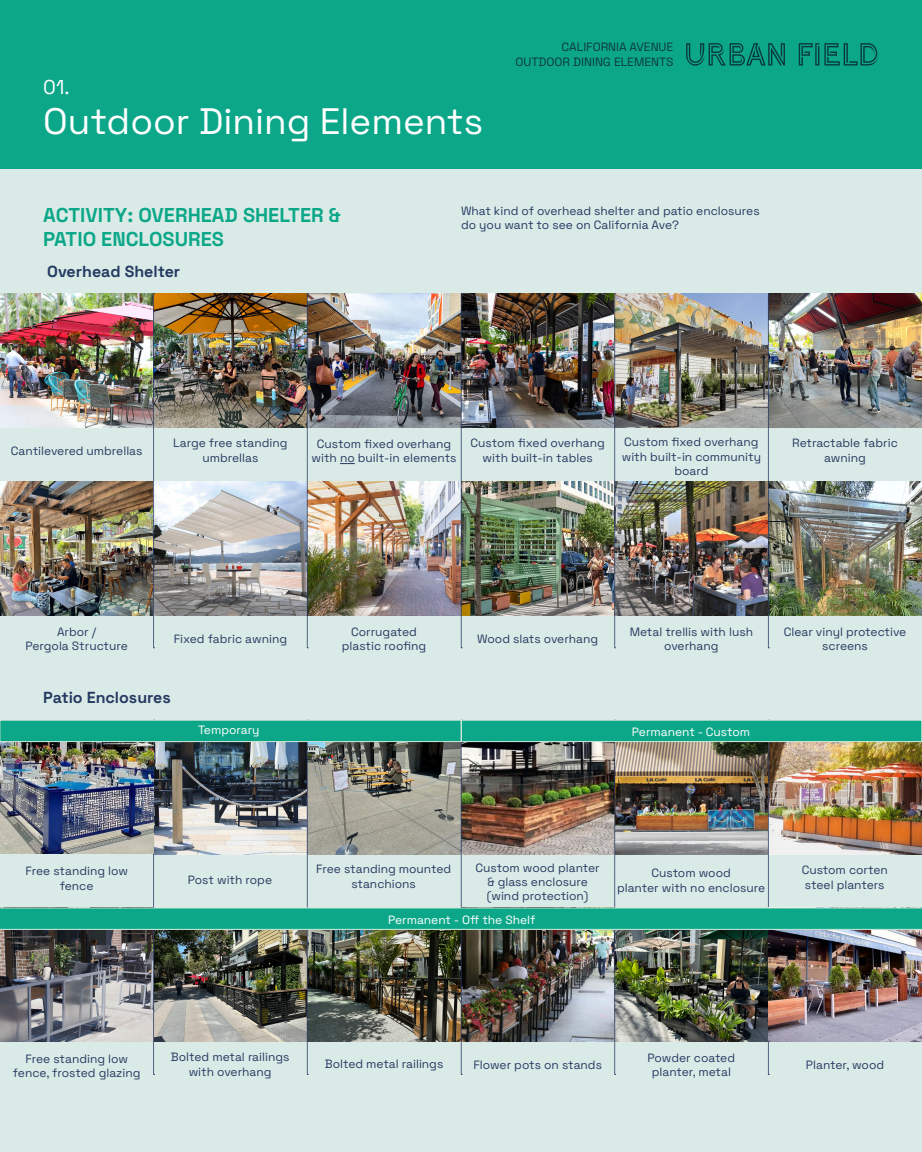
<style>
.page{position:relative;width:922px;height:1152px;background:#fff}
.page>*{position:absolute;margin:0;border:0;box-sizing:border-box;transform-origin:0 0}
.Page_Heading{font:36.8px "Space Grotesk";color:#fff}
.Medium_Heading{font:700 20px/24px "Space Grotesk";color:#0ca789}
.Medium_Heading-2{font:20px "Space Grotesk";color:#fff}
.Small_Heading{font:700 16px "Space Grotesk";color:#253a63}
.t1{font:12px/14.4px "Space Grotesk";color:#293b63;text-align:center}
.t2{font:12px/14.4px "Space Grotesk";color:#253a63}
.t3{font:12px "Space Grotesk";color:#fff}
.t4{font:12px/14.4px "Space Grotesk";color:#0c3b3c;text-align:right}
</style>
<div class="page">
<div style="left:0;top:0;width:922px;height:169px;background:#0ca789"></div>
<div style="left:0;top:169px;width:922px;height:983px;background:#daebe7"></div>
<svg style="left:686px;top:43px;width:99px;height:23px"></svg>
<svg style="left:798px;top:43px;width:80px;height:23px"></svg>
<img style="left:0;top:294px;width:153px;height:134px">
<img style="left:155px;top:294px;width:152px;height:134px">
<img style="left:308px;top:294px;width:153px;height:134px">
<img style="left:462px;top:294px;width:152px;height:134px">
<img style="left:616px;top:294px;width:152px;height:134px">
<img style="left:769px;top:294px;width:152px;height:134px">
<img style="left:0;top:481px;width:153px;height:134px">
<svg style="left:155px;top:481px;width:152px;height:134px;background:#b1b2b5"></svg>
<img style="left:308px;top:481px;width:153px;height:134px">
<img style="left:462px;top:481px;width:152px;height:134px">
<img style="left:616px;top:481px;width:152px;height:134px">
<img style="left:769px;top:481px;width:152px;height:134px">
<svg style="left:340px;top:463px;width:15px;height:1px"></svg>
<svg style="left:153px;top:293px;width:2px;height:356px"></svg>
<svg style="left:307px;top:293px;width:1px;height:356px"></svg>
<svg style="left:461px;top:293px;width:1px;height:356px"></svg>
<svg style="left:614px;top:293px;width:2px;height:356px"></svg>
<svg style="left:768px;top:293px;width:1px;height:356px"></svg>
<img style="left:0;top:720px;width:922px;height:355px">
<div style="left:461px;top:720px;width:460px;height:22px;background:#0ca789"></div>
<div style="left:461px;top:720px;width:461px;height:22px;border:1px solid #d4e8d9"></div>
<p class="Medium_Heading-2" style="left:43px;top:72px;width:28px">01.</p>
<p class="Page_Heading" style="left:43px;top:93px;width:441px">Outdoor Dining Elements</p>
<p class="t4" style="left:515px;top:39px;width:159px">CALIFORNIA AVENUE<br>OUTDOOR DINING ELEMENTS</p>
<p class="Medium_Heading" style="left:43px;top:202px;width:299px">ACTIVITY: OVERHEAD SHELTER &amp;<br>PATIO ENCLOSURES</p>
<p class="Small_Heading" style="left:47px;top:259px;width:134px">Overhead Shelter</p>
<p class="t2" style="left:461px;top:202px;width:300px">What kind of overhead shelter and patio enclosures do you want to see on California Ave?</p>
<p class="t1" style="left:11px;top:442px;width:133px">Cantilevered umbrellas</p>
<p class="t1" style="left:173px;top:435px;width:116px">Large free standing umbrellas</p>
<p class="t1" style="left:311px;top:436px;width:147px">Custom fixed overhang with no built-in elements</p>
<p class="t1" style="left:470px;top:435px;width:136px">Custom fixed overhang with built-in tables</p>
<p class="t1" style="left:621px;top:434px;width:141px">Custom fixed overhang with built-in community board</p>
<p class="t1" style="left:792px;top:435px;width:107px">Retractable fabric awning</p>
<p class="t1" style="left:25px;top:624px;width:104px">Arbor /<br>Pergola Structure</p>
<p class="t1" style="left:174px;top:631px;width:115px">Fixed fabric awning</p>
<p class="t1" style="left:342px;top:624px;width:86px">Corrugated plastic roofing</p>
<p class="t1" style="left:477px;top:631px;width:123px">Wood slats overhang</p>
<p class="t1" style="left:629px;top:624px;width:125px">Metal trellis with lush overhang</p>
<p class="t1" style="left:783px;top:624px;width:124px">Clear vinyl protective screens</p>
<p class="Small_Heading" style="left:43px;top:685px;width:129px">Patio Enclosures</p>
<p class="t3" style="left:198px;top:721px;width:63px">Temporary</p>
<p class="t3" style="left:632px;top:723px;width:120px">Permanent - Custom</p>
<p class="t1" style="left:25px;top:863px;width:104px">Free standing low fence</p>
<p class="t1" style="left:188px;top:872px;width:86px">Post with rope</p>
<p class="t1" style="left:316px;top:861px;width:137px">Free standing mounted stanchions</p>
<p class="t1" style="left:475px;top:859px;width:126px">Custom wood planter &amp; glass enclosure</p>
<p class="t1" style="left:487px;top:888px;width:103px">(wind protection)</p>
<p class="t3" style="left:388px;top:911px;width:149px">Permanent - Off the Shelf</p>
<p class="t1" style="left:651px;top:865px;width:81px">Custom wood</p>
<p class="t1" style="left:617px;top:879px;width:150px">planter with no enclosure</p>
<p class="t1" style="left:801px;top:862px;width:88px;text-align:left">Custom corten steel planters</p>
<p class="t1" style="left:13px;top:1051px;width:129px">Free standing low fence, frosted glazing</p>
<p class="t1" style="left:171px;top:1049px;width:120px">Bolted metal railings</p>
<p class="t1" style="left:189px;top:1063px;width:84px">with overhang</p>
<p class="t1" style="left:325px;top:1056px;width:120px">Bolted metal railings</p>
<p class="t1" style="left:473px;top:1057px;width:130px">Flower pots on stands</p>
<p class="t1" style="left:647px;top:1050px;width:89px">Powder coated</p>
<p class="t1" style="left:652px;top:1064px;width:81px">planter, metal</p>
<p class="t1" style="left:806px;top:1057px;width:80px">Planter, wood</p>
</div>
